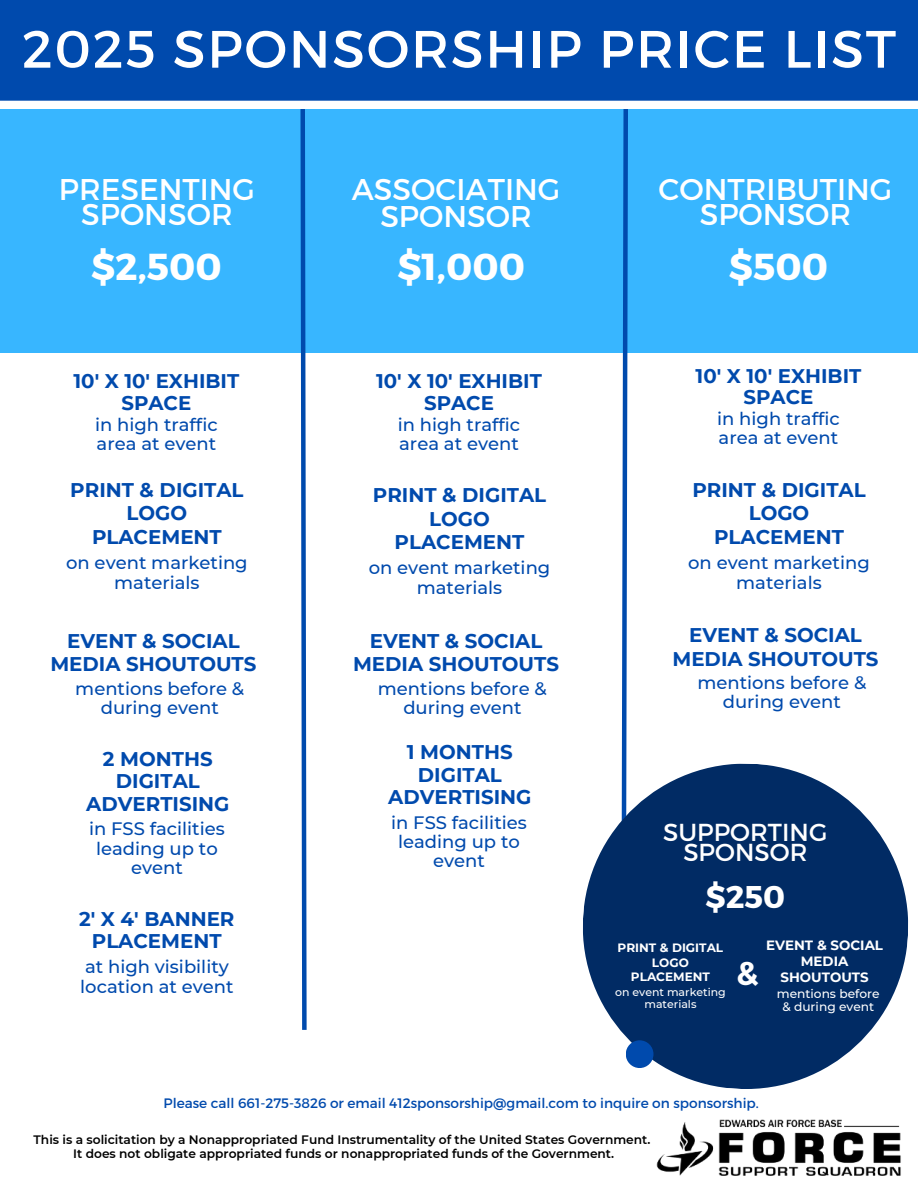
<style>
.page{position:relative;width:918px;height:1188px;background:#fff}
.page>*{position:absolute;margin:0;border:0;box-sizing:border-box;transform-origin:0 0}
.t1{font:52.5px "Montserrat";letter-spacing:.035em;color:#fff}
.t2{font:700 37.5px "Montserrat";color:#fff}
.t3{font:700 32.85px "Montserrat";color:#fff}
.t4{font:700 31.35px "Montserrat";color:#fff}
.t5{font:30px/24.8px "Montserrat";color:#fff;text-align:center}
.t6{font:24.6px/20.5px "Montserrat";letter-spacing:-.005em;color:#fff;text-align:center}
.t7{font:700 19.8px/23.7px "Montserrat";color:#004aad;text-align:center}
.t8{font:500 18px/19.2px "Montserrat";color:#004aad;text-align:center}
.t9{font:13.65px "Montserrat";color:#004aad}
.t10{font:700 13.35px/16px "Montserrat";letter-spacing:-.005em;color:#fff;text-align:center}
.t11{font:600 12.15px/13.2px "Montserrat";color:#000;text-align:center}
.t12{font:500 12.15px/12.9px "Montserrat";letter-spacing:-.005em;color:#fff;text-align:center}
.t13{font:700 12px/14.4px "Montserrat";letter-spacing:-.005em;color:#fff;text-align:center}
.t14{font:500 10.95px/12.3px "Montserrat";letter-spacing:-.005em;color:#fff;text-align:center}
</style>
<div class="page">
<div style="left:0;top:0;width:918px;height:106px;background:#004aad"></div>
<div style="left:0;top:109px;width:311px;height:243px;background:#38b6ff"></div>
<div style="left:303px;top:109px;width:307px;height:243px;background:#38b6ff"></div>
<div style="left:608px;top:109px;width:310px;height:243px;background:#38b6ff"></div>
<div style="left:0;top:101px;width:918px;height:5px;background:#fff"></div>
<svg style="left:298px;top:109px;width:11px;height:921px"></svg>
<svg style="left:619px;top:109px;width:11px;height:651px"></svg>
<img style="left:656px;top:1119px;width:245px;height:56px">
<svg style="left:583px;top:760px;width:326px;height:329px;fill:#012b64"></svg>
<div style="left:626px;top:1040px;width:28px;height:28px;background:#004aad;border-radius:50%"></div>
<h1 class="t1" style="left:22px;top:17px;width:876px">2025 SPONSORSHIP PRICE LIST</h1>
<h3 class="t5" style="left:59px;top:177px;width:198px">PRESENTING<br>SPONSOR</h3>
<h2 class="t2" style="left:91px;top:243px;width:132px">$2,500</h2>
<p class="t7" style="left:74px;top:370px;width:167px;line-height:21.3px">10' X 10' EXHIBIT<br>SPACE</p>
<p class="t8" style="left:95px;top:414px;width:124px;text-align:left">in high traffic area at event</p>
<p class="t7" style="left:70px;top:477px;width:175px">PRINT &amp; DIGITAL<br>LOGO<br>PLACEMENT</p>
<p class="t8" style="left:66px;top:552px;width:183px;line-height:20.2px">on event marketing materials</p>
<p class="t7" style="left:50px;top:628px;width:208px">EVENT &amp; SOCIAL<br>MEDIA SHOUTOUTS</p>
<p class="t8" style="left:75px;top:678px;width:170px">mentions before &amp; during event</p>
<p class="t7" style="left:86px;top:747px;width:145px;line-height:22.5px">2 MONTHS<br>DIGITAL<br>ADVERTISING</p>
<p class="t8" style="left:89px;top:819px;width:137px">in FSS facilities leading up to event</p>
<p class="t7" style="left:79px;top:906px;width:157px;line-height:22.5px">2' X 4' BANNER<br>PLACEMENT</p>
<p class="t8" style="left:80px;top:956px;width:155px;line-height:20.2px;text-align:left">at high visibility location at event</p>
<h3 class="t5" style="left:352px;top:176px;width:210px;line-height:27px">ASSOCIATING<br>SPONSOR</h3>
<h2 class="t2" style="left:397px;top:243px;width:129px">$1,000</h2>
<p class="t7" style="left:376px;top:370px;width:167px;line-height:21.3px">10' X 10' EXHIBIT<br>SPACE</p>
<p class="t8" style="left:398px;top:414px;width:124px;text-align:left">in high traffic area at event</p>
<p class="t7" style="left:373px;top:482px;width:175px">PRINT &amp; DIGITAL<br>LOGO<br>PLACEMENT</p>
<p class="t8" style="left:369px;top:557px;width:183px;line-height:20.2px">on event marketing materials</p>
<p class="t7" style="left:353px;top:628px;width:208px">EVENT &amp; SOCIAL<br>MEDIA SHOUTOUTS</p>
<p class="t8" style="left:378px;top:678px;width:170px">mentions before &amp; during event</p>
<p class="t7" style="left:388px;top:740px;width:145px;line-height:22.5px">1 MONTHS<br>DIGITAL<br>ADVERTISING</p>
<p class="t8" style="left:391px;top:812px;width:137px">in FSS facilities leading up to event</p>
<h3 class="t5" style="left:659px;top:177px;width:235px">CONTRIBUTING<br>SPONSOR</h3>
<h2 class="t2" style="left:729px;top:243px;width:101px">$500</h2>
<p class="t7" style="left:696px;top:364px;width:167px;line-height:21.3px">10' X 10' EXHIBIT<br>SPACE</p>
<p class="t8" style="left:717px;top:409px;width:124px;text-align:left">in high traffic area at event</p>
<p class="t7" style="left:692px;top:477px;width:175px">PRINT &amp; DIGITAL<br>LOGO<br>PLACEMENT</p>
<p class="t8" style="left:688px;top:552px;width:183px;line-height:20.2px">on event marketing materials</p>
<p class="t7" style="left:672px;top:622px;width:208px">EVENT &amp; SOCIAL<br>MEDIA SHOUTOUTS</p>
<p class="t8" style="left:697px;top:673px;width:170px">mentions before &amp; during event</p>
<h3 class="t6" style="left:663px;top:822px;width:166px">SUPPORTING<br>SPONSOR</h3>
<h3 class="t4" style="left:706px;top:878px;width:81px">$250</h3>
<p class="t13" style="left:618px;top:940px;width:107px">PRINT &amp; DIGITAL<br>LOGO<br>PLACEMENT</p>
<p class="t14" style="left:615px;top:986px;width:112px">on event marketing materials</p>
<p class="t10" style="left:766px;top:937px;width:119px">EVENT &amp; SOCIAL<br>MEDIA<br>SHOUTOUTS</p>
<p class="t12" style="left:777px;top:987px;width:104px">mentions before &amp; during event</p>
<h3 class="t3" style="left:736px;top:953px;width:24px">&amp;</h3>
<p class="t9" style="left:164px;top:1095px;width:597px">Please call 661-275-3826 or email 412sponsorship@gmail.com to inquire on sponsorship.</p>
<p class="t11" style="left:34px;top:1133px;width:618px">This is a solicitation by a Nonappropriated Fund Instrumentality of the United States Government.<br>It does not obligate appropriated funds or nonappropriated funds of the Government.</p>
</div>
